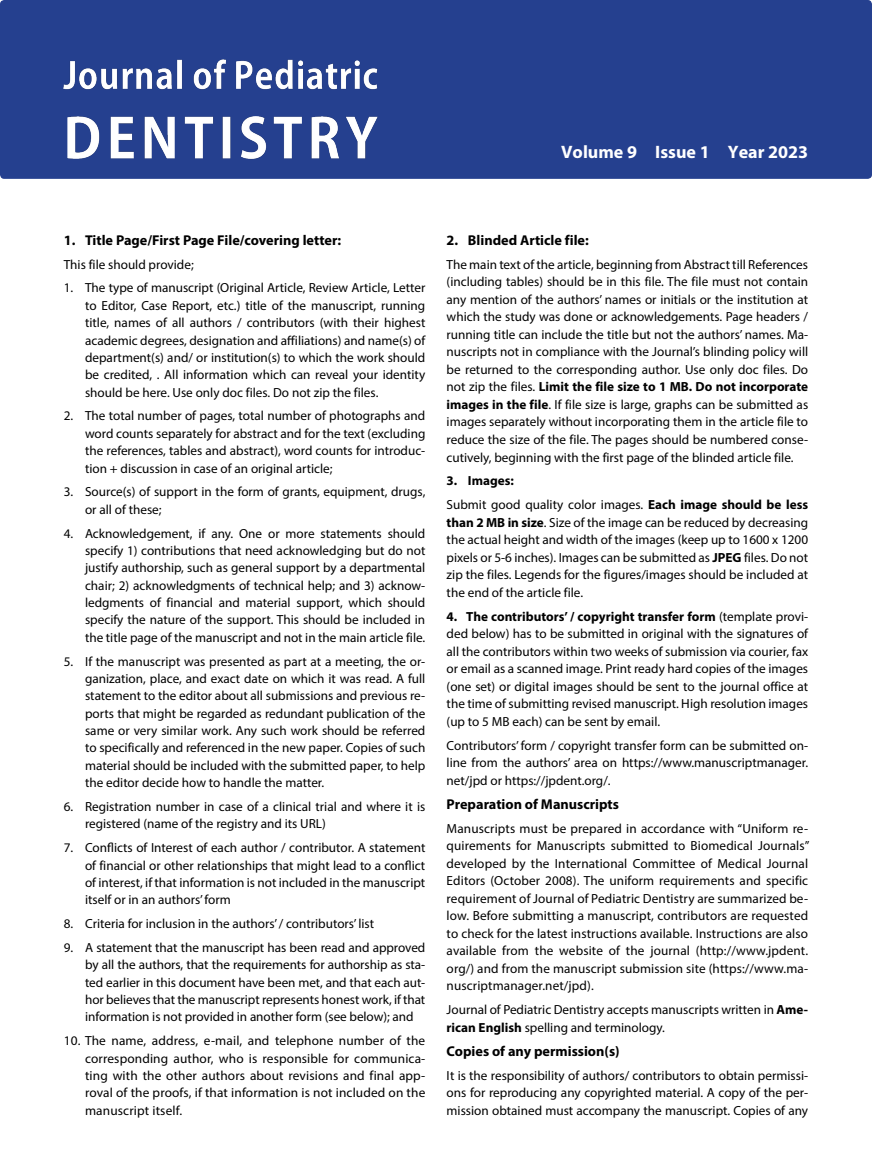
<style>
.page{position:relative;width:872px;height:1170px;background:#fff}
.page>*{position:absolute;margin:0;border:0;box-sizing:border-box;transform-origin:0 0}
.t1{font:700 18px "Myriad Pro";color:#fff}
.t2{font:700 14.25px "Myriad Pro";color:#000}
.t3{font:13.2px/17.4px "Myriad Pro";color:#000;text-align:justify}
.t4{font:700 13.2px/23.9px "Myriad Pro";color:#000}
.s1{font-weight:700}
.s2{font-weight:400}
</style>
<div class="page">
<div style="left:0;top:0;width:872px;height:179px;background:#25408f;border-radius:4px"></div>
<img style="left:64px;top:59px;width:314px;height:100px">
<h1 class="t1" style="left:561px;top:140px;width:248px">Volume 9 Issue 1 Year 2023</h1>
<p class="t2" style="left:64px;top:231px;width:279px">1. Title Page/First Page File/covering letter:</p>
<p class="t3" style="left:64px;top:255px;width:131px">This file should provide;</p>
<p class="t3" style="left:85px;top:279px;width:342px;text-indent:-21px">1. The type of manuscript (Original Article, Review Article, Letter to Editor, Case Report, etc.) title of the manuscript, running title, names of all authors / contributors (with their highest academic degrees, designation and affiliations) and name(s) of department(s) and/ or institution(s) to which the work should be credited, . All information which can reveal your identity should be here. Use only doc files. Do not zip the files.</p>
<p class="t3" style="left:85px;top:407px;width:342px;text-indent:-21px">2. The total number of pages, total number of photographs and word counts separately for abstract and for the text (excluding the references, tables and abstract), word counts for introduc&shy;tion + discussion in case of an original article;</p>
<p class="t3" style="left:85px;top:483px;width:342px;text-indent:-21px">3. Source(s) of support in the form of grants, equipment, drugs, or all of these;</p>
<p class="t3" style="left:85px;top:524px;width:342px;text-indent:-21px">4. Acknowledgement, if any. One or more statements should specify 1) contributions that need acknowledging but do not justify authorship, such as general support by a departmental chair; 2) acknowledgments of technical help; and 3) acknow&shy;ledgments of financial and material support, which should specify the nature of the support. This should be included in the title page of the manuscript and not in the main article file.</p>
<p class="t3" style="left:85px;top:652px;width:342px;text-indent:-21px">5. If the manuscript was presented as part at a meeting, the or&shy;ganization, place, and exact date on which it was read. A full statement to the editor about all submissions and previous re&shy;ports that might be regarded as redundant publication of the same or very similar work. Any such work should be referred to specifically and referenced in the new paper. Copies of such material should be included with the submitted paper, to help the editor decide how to handle the matter.</p>
<p class="t3" style="left:85px;top:797px;width:342px;text-indent:-21px">6. Registration number in case of a clinical trial and where it is registered (name of the registry and its URL)</p>
<p class="t3" style="left:85px;top:838px;width:342px;text-indent:-21px">7. Conflicts of Interest of each author / contributor. A statement of financial or other relationships that might lead to a conflict of interest, if that information is not included in the manuscript itself or in an authors’ form</p>
<p class="t3" style="left:64px;top:914px;width:312px">8. Criteria for inclusion in the authors’ / contributors’ list</p>
<p class="t3" style="left:85px;top:938px;width:342px;text-indent:-21px">9. A statement that the manuscript has been read and approved by all the authors, that the requirements for authorship as sta&shy;ted earlier in this document have been met, and that each aut&shy;hor believes that the manuscript represents honest work, if that information is not provided in another form (see below); and</p>
<p class="t3" style="left:85px;top:1031px;width:342px;text-indent:-21px">10. The name, address, e-mail, and telephone number of the corresponding author, who is responsible for communica&shy;ting with the other authors about revisions and final app&shy;roval of the proofs, if that information is not included on the manuscript itself.</p>
<p class="t2" style="left:446px;top:231px;width:144px">2. Blinded Article file:</p>
<p class="t3" style="left:446px;top:255px;width:363px">The main text of the article, beginning from Abstract till References (including tables) should be in this file. The file must not contain any mention of the authors’ names or initials or the institution at which the study was done or acknowledgements. Page headers / running title can include the title but not the authors’ names. Ma&shy;nuscripts not in compliance with the Journal’s blinding policy will be returned to the corresponding author. Use only doc files. Do not zip the files. <span class="s1">Limit the file size to 1 MB. Do not incorporate images in the file</span>. If file size is large, graphs can be submitted as images separately without incorporating them in the article file to reduce the size of the file. The pages should be numbered conse&shy;cutively, beginning with the first page of the blinded article file.</p>
<p class="t4" style="left:446px;top:468px;width:363px">3. Images:<br><span class="s2">Submit good quality color images.</span> Each image should be less</p>
<p class="t3" style="left:446px;top:513px;width:363px"><span class="s1">than 2 MB in size</span>. Size of the image can be reduced by decreasing the actual height and width of the images (keep up to 1600 x 1200 pixels or 5-6 inches). Images can be submitted as <span class="s1">JPEG</span> files. Do not zip the files. Legends for the figures/images should be included at the end of the article file.</p>
<p class="t3" style="left:446px;top:607px;width:363px"><span class="s1">4. The contributors’ / copyright transfer form</span> (template provi&shy;ded below) has to be submitted in original with the signatures of all the contributors within two weeks of submission via courier, fax or email as a scanned image. Print ready hard copies of the images (one set) or digital images should be sent to the journal office at the time of submitting revised manuscript. High resolution images (up to 5 MB each) can be sent by email.</p>
<p class="t3" style="left:446px;top:736px;width:363px">Contributors’ form / copyright transfer form can be submitted on&shy;line from the authors’ area on https://www.manuscriptmanager. net/jpd or https://jpdent.org/.</p>
<p class="t2" style="left:446px;top:794px;width:174px">Preparation of Manuscripts</p>
<p class="t3" style="left:446px;top:819px;width:364px">Manuscripts must be prepared in accordance with “Uniform re&shy;quirements for Manuscripts submitted to Biomedical Journals” developed by the International Committee of Medical Journal Editors (October 2008). The uniform requirements and specific requirement of Journal of Pediatric Dentistry are summarized be&shy;low. Before submitting a manuscript, contributors are requested to check for the latest instructions available. Instructions are also available from the website of the journal (http://www.jpdent. org/) and from the manuscript submission site (https://www.ma&shy;nuscriptmanager.net/jpd).</p>
<p class="t3" style="left:446px;top:1000px;width:363px">Journal of Pediatric Dentistry accepts manuscripts written in <span class="s1">Ame&shy;rican English</span> spelling and terminology.</p>
<p class="t2" style="left:446px;top:1041px;width:174px">Copies of any permission(s)</p>
<p class="t3" style="left:446px;top:1066px;width:363px">It is the responsibility of authors/ contributors to obtain permissi&shy;ons for reproducing any copyrighted material. A copy of the per&shy;mission obtained must accompany the manuscript. Copies of any</p>
</div>
